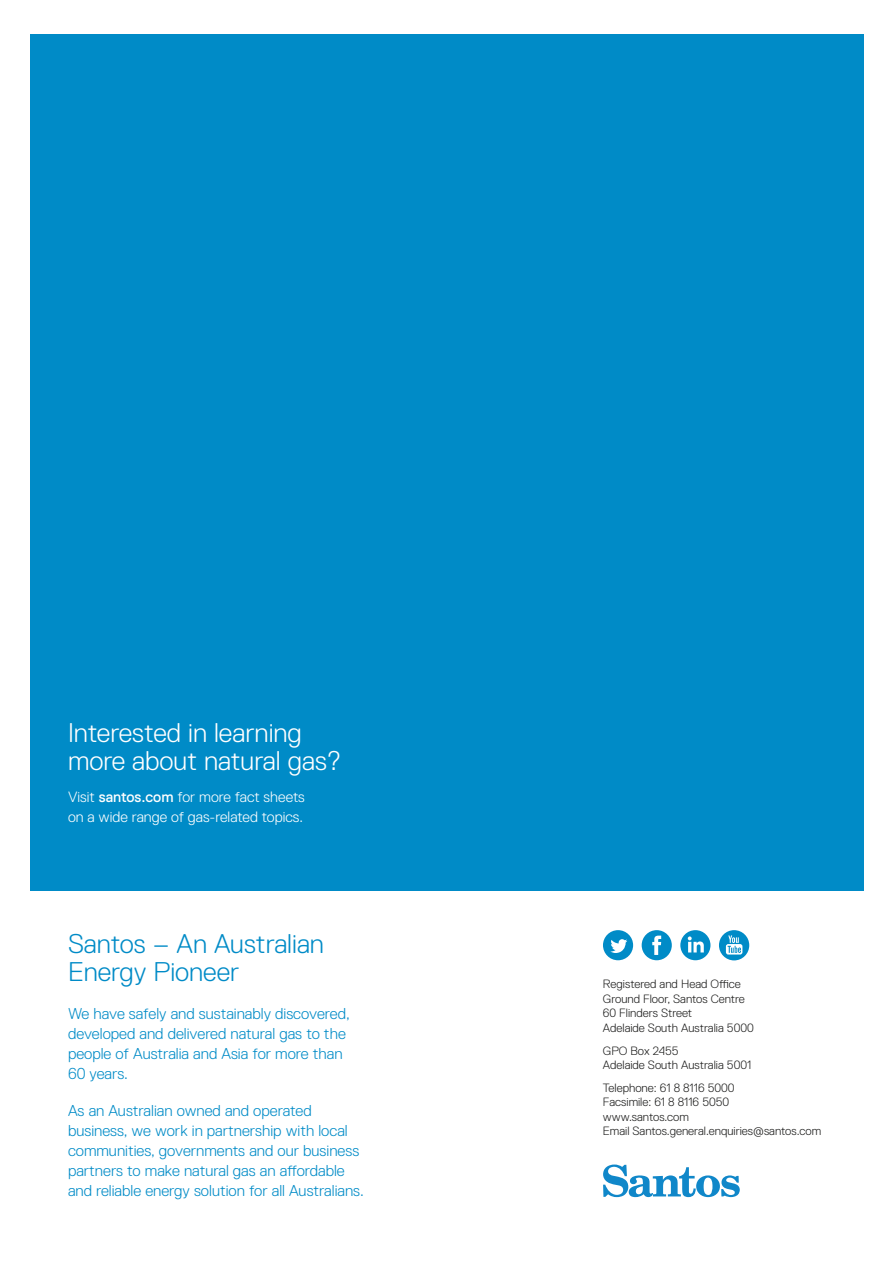
<style>
.page{position:relative;width:893px;height:1263px;background:#fff}
.page>*{position:absolute;margin:0;border:0;box-sizing:border-box;transform-origin:0 0}
.t1{font:300 27px/28.5px "Replica Std";color:#fff}
.t2{font:300 27px/28.5px "Replica Std";color:#008bc7}
.t3{font:300 15.75px/20.1px "Replica Std";color:#008bc7}
.t4{font:300 15px/19.5px "Replica Std";color:#fff}
.t5{font:300 12px/14.4px "Replica Std";color:#1c1c1b}
.s1{font-weight:400}
</style>
<div class="page">
<div style="left:30px;top:34px;width:833px;height:856px;background:#008bc7"></div>
<svg style="left:603px;top:930px;width:30px;height:30px"></svg>
<svg style="left:642px;top:930px;width:30px;height:30px"></svg>
<svg style="left:680px;top:930px;width:30px;height:30px"></svg>
<svg style="left:719px;top:930px;width:30px;height:30px"></svg>
<svg style="left:603px;top:1164px;width:137px;height:33px"></svg>
<h1 class="t1" style="left:68px;top:718px;width:275px">Interested in learning more about natural gas?</h1>
<p class="t4" style="left:68px;top:788px;width:238px">Visit <span class="s1">santos.com</span> for more fact sheets on a wide range of gas-related topics.</p>
<h1 class="t2" style="left:68px;top:929px;width:257px">Santos – An Australian<br>Energy Pioneer</h1>
<p class="t3" style="left:68px;top:1003px;width:283px">We have safely and sustainably discovered, developed and delivered natural gas to the people of Australia and Asia for more than 60 years.</p>
<p class="t3" style="left:68px;top:1100px;width:297px">As an Australian owned and operated business, we work in partnership with local communities, governments and our business partners to make natural gas an affordable and reliable energy solution for all Australians.</p>
<p class="t5" style="left:603px;top:977px;width:152px">Registered and Head Office<br>Ground Floor, Santos Centre<br>60 Flinders Street<br>Adelaide South Australia 5000</p>
<p class="t5" style="left:603px;top:1043px;width:150px">GPO Box 2455<br>Adelaide South Australia 5001</p>
<p class="t5" style="left:603px;top:1080px;width:220px">Telephone: 61 8 8116 5000<br>Facsimile: 61 8 8116 5050<br>www.santos.com<br>Email Santos.general.enquiries@santos.com</p>
</div>
